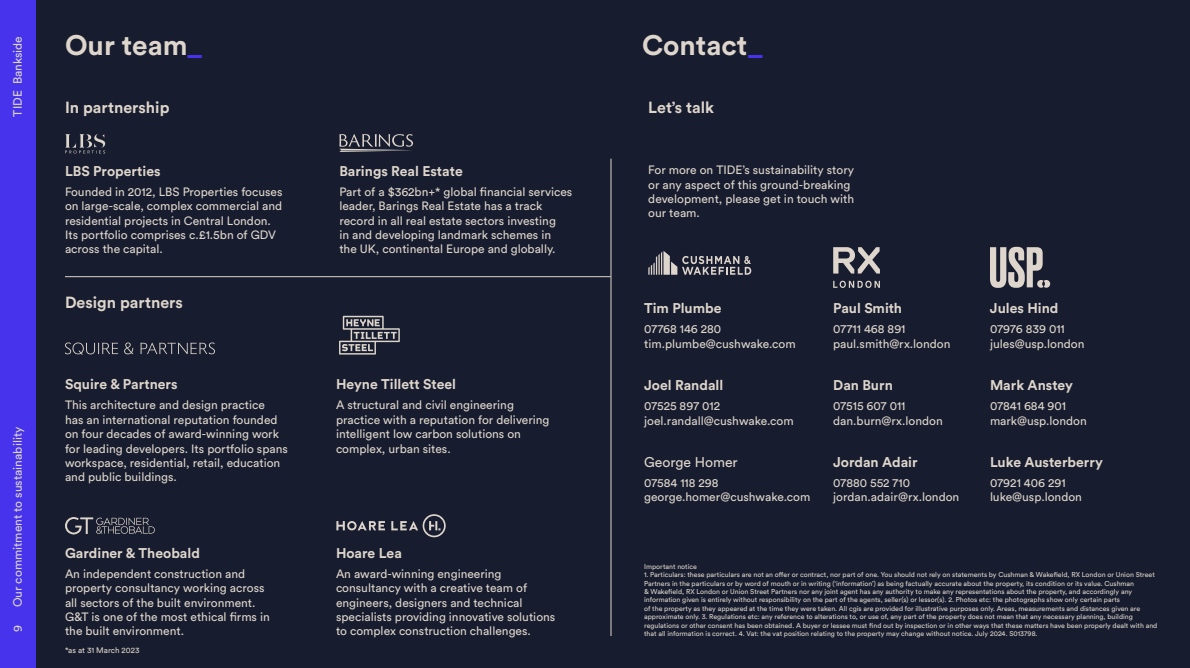
<style>
.page{position:relative;width:1190px;height:668px;background:#fff}
.page>*{position:absolute;margin:0;border:0;box-sizing:border-box;transform-origin:0 0}
.t1{font:700 28px "Circular Std";color:#ded6cc}
.t2{font:700 16px "Circular Std";color:#ded6cc}
.t3{font:700 14px "Circular Std";color:#ded6cc}
.t4{font:14px "Circular Std";color:#ded6cc}
.t5{font:12px/14.4px "Circular Std";color:#ded6cc}
.t6{font:8px "Circular Std";color:#ded6cc}
.t7{font:7px/8.4px "Circular Std";color:#ded6cc}
.s1{color:#4733eb}
</style>
<div class="page">
<div style="left:36px;top:0;width:1154px;height:668px;background:#171c2e"></div>
<hr style="left:611px;top:159px;width:1px;height:477px;background:#ded6cc">
<hr style="left:65px;top:276px;width:546px;height:1px;background:#ded6cc">
<svg style="left:648px;top:251px;width:103px;height:24px"></svg>
<svg style="left:833px;top:247px;width:47px;height:27px"></svg>
<svg style="left:833px;top:281px;width:47px;height:7px"></svg>
<div style="left:0;top:0;width:36px;height:668px;background:#4733eb"></div>
<svg style="left:65px;top:517px;width:90px;height:17px"></svg>
<svg style="left:65px;top:134px;width:40px;height:19px"></svg>
<svg style="left:339px;top:134px;width:74px;height:18px"></svg>
<svg style="left:339px;top:316px;width:61px;height:39px"></svg>
<svg style="left:336px;top:514px;width:110px;height:23px"></svg>
<svg style="left:124px;top:343px;width:9px;height:11px"></svg>
<svg style="left:140px;top:342px;width:75px;height:12px"></svg>
<svg style="left:65px;top:342px;width:53px;height:13px"></svg>
<svg style="left:990px;top:247px;width:60px;height:41px"></svg>
<p class="t5" style="left:10px;top:117px;width:82px;rotate:-90deg">TIDE Bankside</p>
<p class="t5" style="left:10px;top:607px;width:182px;rotate:-90deg">Our commitment to sustainability</p>
<p class="t5" style="left:10px;top:632px;width:8px;rotate:-90deg">9</p>
<h1 class="t1" style="left:65px;top:27px;width:139px">Our team<span class="s1">_</span></h1>
<h1 class="t1" style="left:642px;top:27px;width:122px">Contact<span class="s1">_</span></h1>
<h2 class="t2" style="left:65px;top:97px;width:106px">In partnership</h2>
<p class="t3" style="left:65px;top:162px;width:97px">LBS Properties</p>
<p class="t5" style="left:65px;top:184px;width:219px">Founded in 2012, LBS Properties focuses on large-scale, complex commercial and residential projects in Central London.<br>Its portfolio comprises c.£1.5bn of GDV across the capital.</p>
<h2 class="t2" style="left:65px;top:292px;width:119px">Design partners</h2>
<p class="t3" style="left:65px;top:375px;width:114px">Squire &amp; Partners</p>
<p class="t5" style="left:65px;top:398px;width:224px">This architecture and design practice<br>has an international reputation founded on four decades of award-winning work for leading developers. Its portfolio spans workspace, residential, retail, education and public buildings.</p>
<p class="t3" style="left:65px;top:544px;width:136px">Gardiner &amp; Theobald</p>
<p class="t5" style="left:65px;top:566px;width:206px">An independent construction and property consultancy working across all sectors of the built environment.<br>G&amp;T is one of the most ethical firms in the built environment.</p>
<p class="t6" style="left:65px;top:645px;width:76px">*as at 31 March 2023</p>
<p class="t3" style="left:339px;top:162px;width:125px">Barings Real Estate</p>
<p class="t5" style="left:339px;top:184px;width:234px">Part of a $362bn+* global financial services leader, Barings Real Estate has a track record in all real estate sectors investing<br>in and developing landmark schemes in<br>the UK, continental Europe and globally.</p>
<p class="t3" style="left:336px;top:375px;width:122px">Heyne Tillett Steel</p>
<p class="t5" style="left:336px;top:398px;width:215px">A structural and civil engineering practice with a reputation for delivering intelligent low carbon solutions on complex, urban sites.</p>
<p class="t3" style="left:336px;top:544px;width:67px">Hoare Lea</p>
<p class="t5" style="left:336px;top:566px;width:221px">An award-winning engineering consultancy with a creative team of engineers, designers and technical specialists providing innovative solutions to complex construction challenges.</p>
<h2 class="t2" style="left:648px;top:97px;width:67px">Let’s talk</h2>
<p class="t5" style="left:648px;top:163px;width:207px">For more on TIDE’s sustainability story or any aspect of this ground-breaking development, please get in touch with our team.</p>
<p class="t3" style="left:644px;top:299px;width:79px">Tim Plumbe</p>
<p class="t5" style="left:644px;top:322px;width:153px">07768 146 280 tim.plumbe@cushwake.com</p>
<p class="t3" style="left:644px;top:376px;width:81px">Joel Randall</p>
<p class="t5" style="left:644px;top:399px;width:151px">07525 897 012 joel.randall@cushwake.com</p>
<p class="t4" style="left:644px;top:453px;width:95px">George Homer</p>
<p class="t5" style="left:644px;top:475px;width:168px">07584 118 298 george.homer@cushwake.com</p>
<p class="t3" style="left:833px;top:299px;width:70px">Paul Smith</p>
<p class="t5" style="left:833px;top:322px;width:119px">07711 468 891 paul.smith@rx.london</p>
<p class="t3" style="left:833px;top:376px;width:61px">Dan Burn</p>
<p class="t5" style="left:833px;top:399px;width:111px">07515 607 011 dan.burn@rx.london</p>
<p class="t3" style="left:833px;top:453px;width:86px">Jordan Adair</p>
<p class="t5" style="left:833px;top:475px;width:128px">07880 552 710 jordan.adair@rx.london</p>
<p class="t3" style="left:990px;top:299px;width:70px">Jules Hind</p>
<p class="t5" style="left:990px;top:322px;width:96px">07976 839 011 jules@usp.london</p>
<p class="t3" style="left:990px;top:376px;width:85px">Mark Anstey</p>
<p class="t5" style="left:990px;top:399px;width:98px">07841 684 901 mark@usp.london</p>
<p class="t3" style="left:990px;top:453px;width:114px">Luke Austerberry</p>
<p class="t5" style="left:990px;top:475px;width:94px">07921 406 291 luke@usp.london</p>
<p class="t7" style="left:644px;top:562px;width:54px">Important notice</p>
<p class="t7" style="left:644px;top:570px;width:515px">1. Particulars: these particulars are not an offer or contract, nor part of one. You should not rely on statements by Cushman &amp; Wakefield, RX London or Union Street Partners in the particulars or by word of mouth or in writing (‘information’) as being factually accurate about the property, its condition or its value. Cushman<br>&amp; Wakefield, RX London or Union Street Partners nor any joint agent has any authority to make any representations about the property, and accordingly any information given is entirely without responsibility on the part of the agents, seller(s) or lessor(s). 2. Photos etc: the photographs show only certain parts<br>of the property as they appeared at the time they were taken. All cgis are provided for illustrative purposes only. Areas, measurements and distances given are approximate only. 3. Regulations etc: any reference to alterations to, or use of, any part of the property does not mean that any necessary planning, building regulations or other consent has been obtained. A buyer or lessee must find out by inspection or in other ways that these matters have been properly dealt with and that all information is correct. 4. Vat: the vat position relating to the property may change without notice. July 2024. S013798.</p>
</div>
